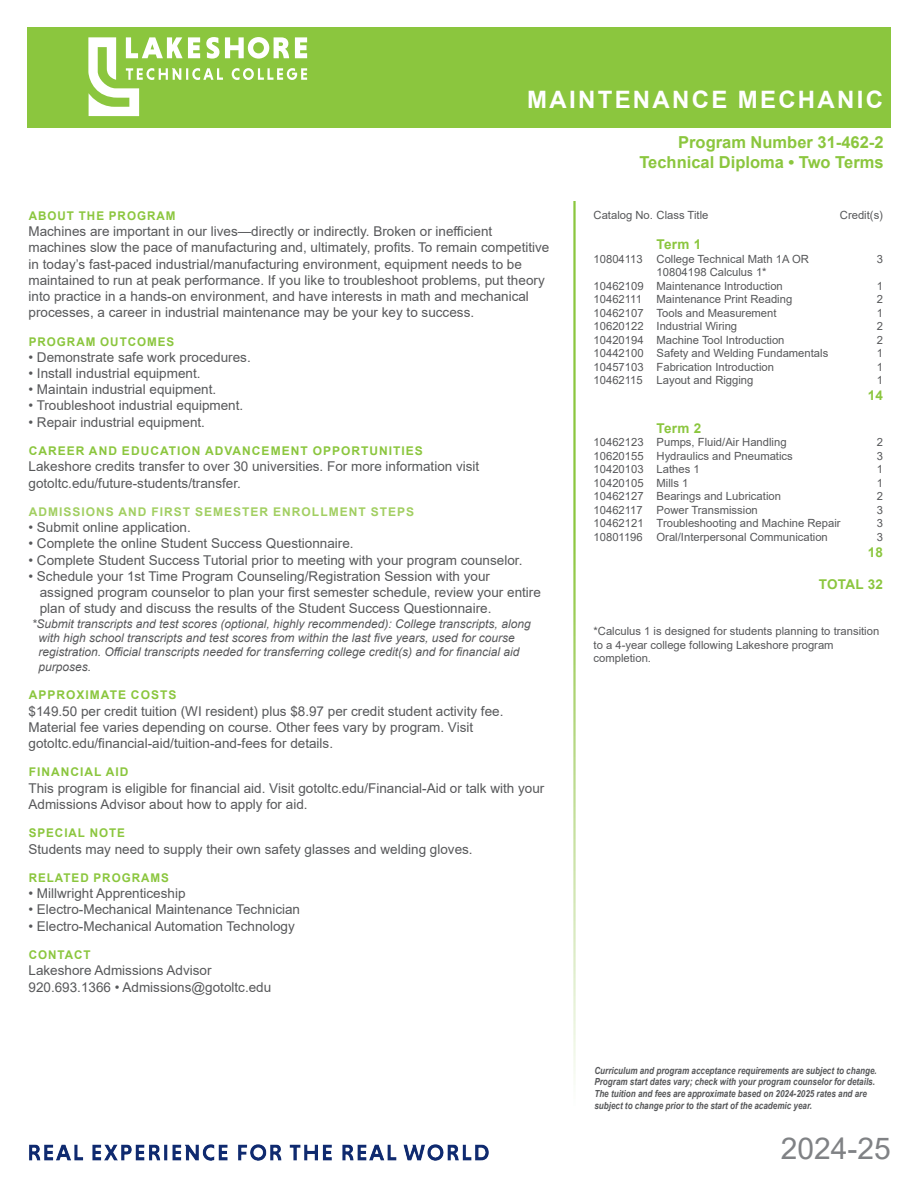
<style>
.page{position:relative;width:918px;height:1188px;background:#fff}
.page>*{position:absolute;margin:0;border:0;box-sizing:border-box;transform-origin:0 0}
.t1{font:30px "Arial";color:#808285}
.t2{font:700 24px "Arial";letter-spacing:.095em;color:#fff}
.t3{font:700 16.5px "Arial";color:#8bc63e}
.Bullet_List{font:13.5px/16.2px "Arial";color:#57585a}
.t4{font:700 13.5px "Arial";letter-spacing:.02em;color:#8bc63e}
.t5{font:italic 12px "Arial";color:#57585a}
.t6{font:700 12px "Arial";letter-spacing:.085em;color:#8bc63e}
.Bullet_List-2{font:700 12px "Arial";letter-spacing:.085em;color:#a2cf62}
.t7{font:11.25px/13.5px "Arial";color:#57585a}
.t8{font:italic 700 9.75px/11.7px "Arial";color:#57585a;scale:.83 1}
</style>
<div class="page">
<div style="left:27px;top:27px;width:864px;height:100px;background:#8bc63e"></div>
<svg style="left:88px;top:37px;width:219px;height:79px"></svg>
<img style="left:29px;top:1144px;width:460px;height:17px">
<p class="t2" style="left:527px;top:83px;width:357px">MAINTENANCE MECHANIC</p>
<p class="t3" style="left:678px;top:130px;width:207px">Program Number 31-462-2</p>
<p class="t3" style="left:639px;top:150px;width:246px">Technical Diploma • Two Terms</p>
<p class="t6" style="left:29px;top:207px;width:148px">ABOUT THE PROGRAM</p>
<p class="Bullet_List" style="left:28px;top:223px;width:522px">Machines are important in our lives—directly or indirectly. Broken or inefficient machines slow the pace of manufacturing and, ultimately, profits. To remain competitive in today’s fast-paced industrial/manufacturing environment, equipment needs to be maintained to run at peak performance. If you like to troubleshoot problems, put theory into practice in a hands-on environment, and have interests in math and mechanical processes, a career in industrial maintenance may be your key to success.</p>
<p class="t6" style="left:29px;top:333px;width:147px">PROGRAM OUTCOMES</p>
<p class="Bullet_List" style="left:28px;top:349px;width:224px">• Demonstrate safe work procedures.</p>
<p class="Bullet_List" style="left:28px;top:365px;width:174px">• Install industrial equipment.</p>
<p class="Bullet_List" style="left:28px;top:381px;width:189px">• Maintain industrial equipment.</p>
<p class="Bullet_List" style="left:28px;top:398px;width:216px">• Troubleshoot industrial equipment.</p>
<p class="Bullet_List" style="left:28px;top:414px;width:178px">• Repair industrial equipment.</p>
<p class="t6" style="left:29px;top:442px;width:396px">CAREER AND EDUCATION ADVANCEMENT OPPORTUNITIES</p>
<p class="Bullet_List" style="left:28px;top:458px;width:452px">Lakeshore credits transfer to over 30 universities. For more information visit</p>
<p class="Bullet_List" style="left:28px;top:475px;width:214px">gotoltc.edu/future-students/transfer.</p>
<p class="Bullet_List-2" style="left:29px;top:503px;width:387px">ADMISSIONS AND FIRST SEMESTER ENROLLMENT STEPS</p>
<p class="Bullet_List" style="left:28px;top:519px;width:164px">• Submit online application.</p>
<p class="Bullet_List" style="left:28px;top:536px;width:327px">• Complete the online Student Success Questionnaire.</p>
<p class="Bullet_List" style="left:28px;top:552px;width:495px">• Complete Student Success Tutorial prior to meeting with your program counselor.</p>
<p class="Bullet_List" style="left:28px;top:568px;width:463px">• Schedule your 1st Time Program Counseling/Registration Session with your</p>
<p class="Bullet_List" style="left:40px;top:584px;width:503px">assigned program counselor to plan your first semester schedule, review your entire</p>
<p class="Bullet_List" style="left:40px;top:600px;width:453px">plan of study and discuss the results of the Student Success Questionnaire.</p>
<p class="t5" style="left:32px;top:616px;width:500px">*Submit transcripts and test scores (optional, highly recommended): College transcripts, along</p>
<p class="t5" style="left:39px;top:630px;width:478px">with high school transcripts and test scores from within the last five years, used for course</p>
<p class="t5" style="left:39px;top:644px;width:483px">registration. Official transcripts needed for transferring college credit(s) and for financial aid</p>
<p class="t5" style="left:39px;top:659px;width:54px">purposes.</p>
<p class="t6" style="left:29px;top:687px;width:149px">APPROXIMATE COSTS</p>
<p class="Bullet_List" style="left:28px;top:703px;width:476px">$149.50 per credit tuition (WI resident) plus $8.97 per credit student activity fee.<br>Material fee varies depending on course. Other fees vary by program. Visit</p>
<p class="Bullet_List" style="left:28px;top:735px;width:306px">gotoltc.edu/financial-aid/tuition-and-fees for details.</p>
<p class="t6" style="left:29px;top:764px;width:101px">FINANCIAL AID</p>
<p class="Bullet_List" style="left:28px;top:780px;width:517px">This program is eligible for financial aid. Visit gotoltc.edu/Financial-Aid or talk with your<br>Admissions Advisor about how to apply for aid.</p>
<p class="t6" style="left:29px;top:825px;width:98px">SPECIAL NOTE</p>
<p class="Bullet_List" style="left:28px;top:841px;width:446px">Students may need to supply their own safety glasses and welding gloves.</p>
<p class="t6" style="left:29px;top:869px;width:142px">RELATED PROGRAMS</p>
<p class="Bullet_List" style="left:28px;top:885px;width:159px">• Millwright Apprenticeship</p>
<p class="Bullet_List" style="left:28px;top:902px;width:273px">• Electro-Mechanical Maintenance Technician</p>
<p class="Bullet_List" style="left:28px;top:918px;width:268px">• Electro-Mechanical Automation Technology</p>
<p class="t6" style="left:29px;top:946px;width:63px">CONTACT</p>
<p class="Bullet_List" style="left:28px;top:962px;width:185px">Lakeshore Admissions Advisor</p>
<p class="Bullet_List" style="left:28px;top:979px;width:244px">920.693.1366 • Admissions@gotoltc.edu</p>
<p class="t7" style="left:594px;top:209px;width:116px">Catalog No. Class Title</p>
<p class="t7" style="left:840px;top:209px;width:45px">Credit(s)</p>
<p class="t4" style="left:657px;top:235px;width:46px">Term 1</p>
<p class="t7" style="left:594px;top:252px;width:217px">10804113 College Technical Math 1A OR</p>
<p class="t7" style="left:877px;top:252px;width:8px">3</p>
<p class="t7" style="left:657px;top:265px;width:112px">10804198 Calculus 1*</p>
<p class="t7" style="left:594px;top:279px;width:191px">10462109 Maintenance Introduction</p>
<p class="t7" style="left:877px;top:279px;width:8px">1</p>
<p class="t7" style="left:594px;top:292px;width:50px">10462111</p>
<p class="t7" style="left:657px;top:292px;width:137px">Maintenance Print Reading</p>
<p class="t7" style="left:877px;top:292px;width:8px">2</p>
<p class="t7" style="left:594px;top:306px;width:185px">10462107 Tools and Measurement</p>
<p class="t7" style="left:877px;top:306px;width:8px">1</p>
<p class="t7" style="left:594px;top:319px;width:145px">10620122 Industrial Wiring</p>
<p class="t7" style="left:877px;top:319px;width:8px">2</p>
<p class="t7" style="left:594px;top:333px;width:192px">10420194 Machine Tool Introduction</p>
<p class="t7" style="left:877px;top:333px;width:8px">2</p>
<p class="t7" style="left:594px;top:346px;width:236px">10442100 Safety and Welding Fundamentals</p>
<p class="t7" style="left:877px;top:346px;width:8px">1</p>
<p class="t7" style="left:594px;top:360px;width:182px">10457103 Fabrication Introduction</p>
<p class="t7" style="left:877px;top:360px;width:8px">1</p>
<p class="t7" style="left:594px;top:373px;width:161px">10462115 Layout and Rigging</p>
<p class="t7" style="left:877px;top:373px;width:8px">1</p>
<p class="t4" style="left:868px;top:386px;width:17px">14</p>
<p class="t4" style="left:657px;top:418px;width:46px">Term 2</p>
<p class="t7" style="left:594px;top:435px;width:195px">10462123 Pumps, Fluid/Air Handling</p>
<p class="t7" style="left:877px;top:435px;width:8px">2</p>
<p class="t7" style="left:594px;top:449px;width:201px">10620155 Hydraulics and Pneumatics</p>
<p class="t7" style="left:877px;top:449px;width:8px">3</p>
<p class="t7" style="left:594px;top:462px;width:108px">10420103 Lathes 1</p>
<p class="t7" style="left:877px;top:462px;width:8px">1</p>
<p class="t7" style="left:594px;top:476px;width:96px">10420105 Mills 1</p>
<p class="t7" style="left:877px;top:476px;width:8px">1</p>
<p class="t7" style="left:594px;top:489px;width:189px">10462127 Bearings and Lubrication</p>
<p class="t7" style="left:877px;top:489px;width:8px">2</p>
<p class="t7" style="left:594px;top:503px;width:166px">10462117 Power Transmission</p>
<p class="t7" style="left:877px;top:503px;width:8px">3</p>
<p class="t7" style="left:594px;top:516px;width:249px">10462121 Troubleshooting and Machine Repair</p>
<p class="t7" style="left:877px;top:516px;width:8px">3</p>
<p class="t7" style="left:594px;top:530px;width:236px">10801196 Oral/Interpersonal Communication</p>
<p class="t7" style="left:877px;top:530px;width:8px">3</p>
<p class="t4" style="left:868px;top:543px;width:17px">18</p>
<p class="t4" style="left:819px;top:575px;width:66px">TOTAL 32</p>
<p class="t7" style="left:594px;top:624px;width:287px">*Calculus 1 is designed for students planning to transition to a 4-year college following Lakeshore program completion.</p>
<p class="t8" style="left:594px;top:1065px;width:342px">Curriculum and program acceptance requirements are subject to change.<br>Program start dates vary; check with your program counselor for details.<br>The tuition and fees are approximate based on 2024-2025 rates and are subject to change prior to the start of the academic year.</p>
<h1 class="t1" style="left:781px;top:1128px;width:112px">2024-25</h1>
</div>
